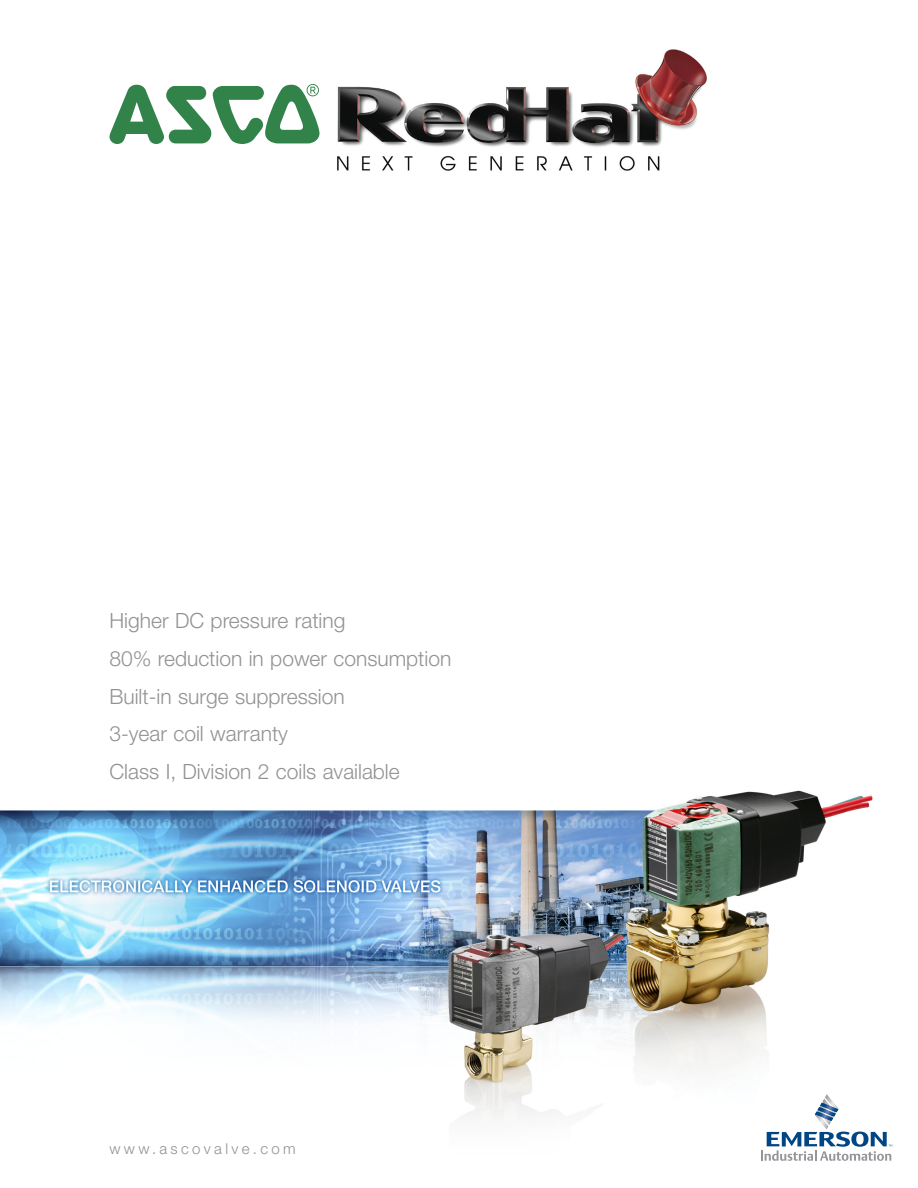
<style>
.page{position:relative;width:918px;height:1188px;background:#fff}
.page>*{position:absolute;margin:0;border:0;box-sizing:border-box;transform-origin:0 0}
.t1{font:60px "ASCO Valve";color:#31834a}
.t2{font:300 21px/37.8px "Helvetica Neue";color:#939292}
.t3{font:300 15px "Helvetica Neue";letter-spacing:.22em;color:#939292}
</style>
<div class="page">
<img style="left:0;top:790px;width:893px;height:357px">
<img style="left:337px;top:49px;width:370px;height:122px">
<svg style="left:761px;top:1094px;width:131px;height:67px"></svg>
<h1 class="t1" style="left:110px;top:88px;width:211px">4</h1>
<p class="t2" style="left:110px;top:604px;width:343px">Higher DC pressure rating<br>80% reduction in power consumption<br>Built-in surge suppression<br>3-year coil warranty<br>Class I, Division 2 coils available</p>
<p class="t3" style="left:110px;top:1143px;width:188px">www.ascovalve.com</p>
</div>
